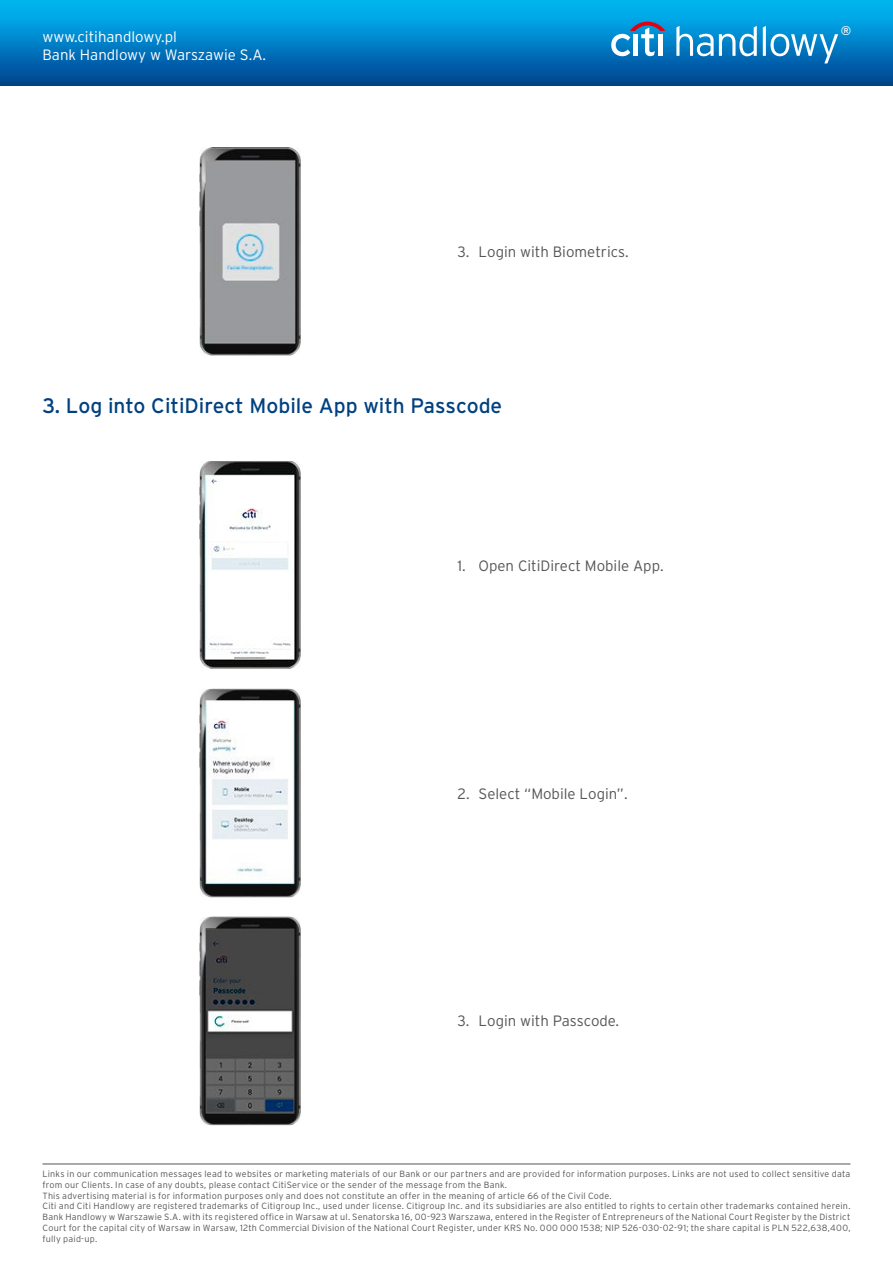
<style>
.page{position:relative;width:893px;height:1263px;background:#fff}
.page>*{position:absolute;margin:0;border:0;box-sizing:border-box;transform-origin:0 0}
.t1{font:21px "Interstate Pl";color:#004180}
.t2{font:300 15px "Interstate Pl";color:#565656}
.t3{font:300 15px/18px "Interstate Pl";color:#fff}
.t4{font:12.6px "Interstate Pl";color:#fff}
.t5{font:300 9px/10.8px "Interstate Pl";letter-spacing:.025em;color:#565656}
</style>
<div class="page">
<div style="left:0;top:0;width:893px;height:85px;background:linear-gradient(to bottom,#00befa,#004390)"></div>
<svg style="left:676px;top:26px;width:81px;height:30px"></svg>
<svg style="left:763px;top:26px;width:75px;height:37px"></svg>
<svg style="left:611px;top:22px;width:54px;height:34px"></svg>
<div style="left:658px;top:34px;width:5px;height:22px;background:#fff"></div>
<img style="left:199px;top:147px;width:102px;height:208px">
<img style="left:199px;top:461px;width:102px;height:208px">
<img style="left:199px;top:689px;width:102px;height:208px">
<img style="left:199px;top:917px;width:102px;height:208px">
<hr style="left:43px;top:1164px;width:807px;height:1px;background:#565656">
<h2 class="t3" style="left:43px;top:28px;width:225px">www.citihandlowy.pl<br>Bank Handlowy w Warszawie S.A.</h2>
<h2 class="t2" style="left:458px;top:243px;width:173px">3. Login with Biometrics.</h2>
<h1 class="t1" style="left:43px;top:394px;width:461px">3. Log into CitiDirect Mobile App with Passcode</h1>
<h2 class="t2" style="left:458px;top:557px;width:208px">1. Open CitiDirect Mobile App.</h2>
<h2 class="t2" style="left:458px;top:785px;width:172px">2. Select “Mobile Login”.</h2>
<h2 class="t2" style="left:458px;top:1013px;width:163px">3. Login with Passcode.</h2>
<h3 class="t4" style="left:841px;top:24px;width:12px">®</h3>
<p class="t5" style="left:43px;top:1168px;width:809px">Links in our communication messages lead to websites or marketing materials of our Bank or our partners and are provided for information purposes. Links are not used to collect sensitive data from our Clients. In case of any doubts, please contact CitiService or the sender of the message from the Bank.<br>This advertising material is for information purposes only and does not constitute an offer in the meaning of article 66 of the Civil Code.<br>Citi and Citi Handlowy are registered trademarks of Citigroup Inc., used under license. Citigroup Inc. and its subsidiaries are also entitled to rights to certain other trademarks contained herein.<br>Bank Handlowy w Warszawie S.A. with its registered office in Warsaw at ul. Senatorska 16, 00-923 Warszawa, entered in the Register of Entrepreneurs of the National Court Register by the District Court for the capital city of Warsaw in Warsaw, 12th Commercial Division of the National Court Register, under KRS No. 000 000 1538; NIP 526-030-02-91; the share capital is PLN 522,638,400, fully paid-up.</p>
</div>
